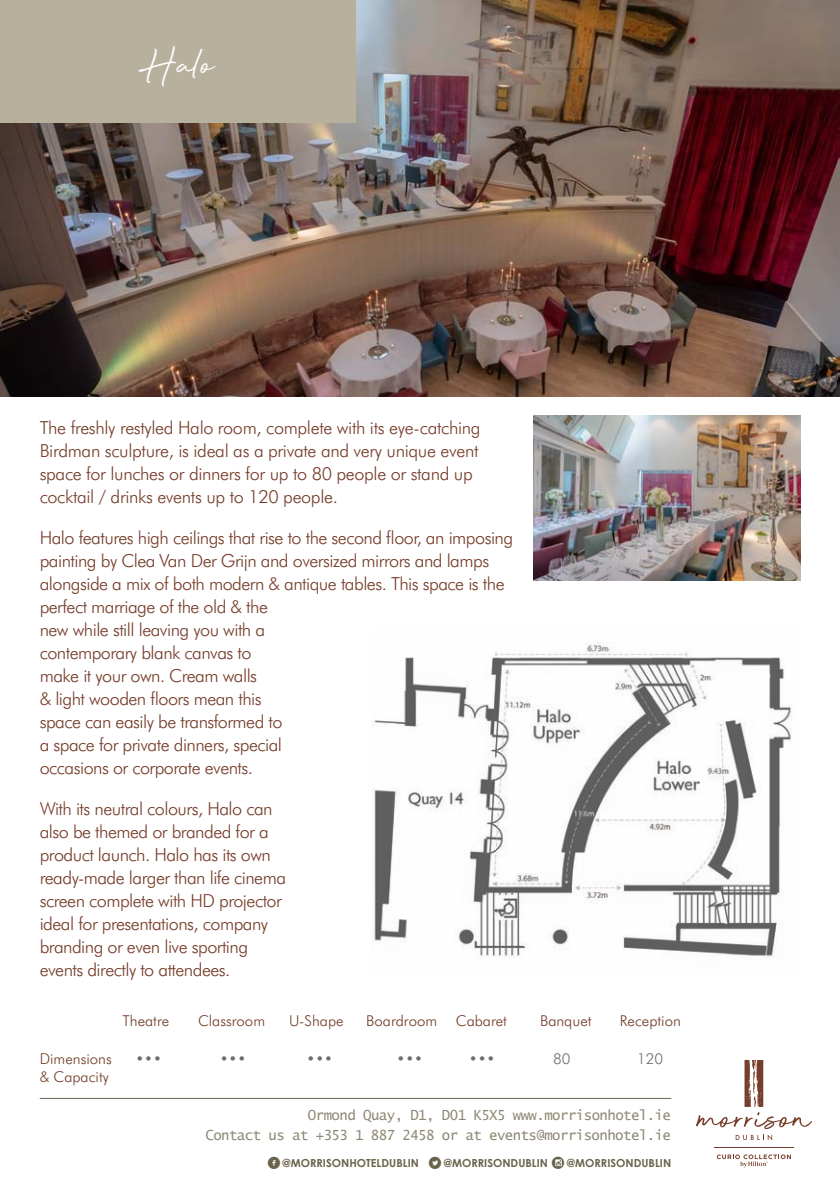
<style>
.page{position:relative;width:840px;height:1191px;background:#fff}
.page>*{position:absolute;margin:0;border:0;box-sizing:border-box;transform-origin:0 0}
.t1{font:48px "Beyond Infinity";color:#fff}
.t2{font:300 18px/23px "Futura BT";letter-spacing:-.03em;color:#763d2a}
.t3{font:300 15px "Futura BT";color:#743d29}
.t4{font:300 15px "Futura BT";color:#6c6d70}
.t5{font:14px "Lucida Sans Typewriter";letter-spacing:-.04em;color:#8e8875}
.t6{font:700 11px "Century Gothic";color:#6a634c}
.s1{font-family:"Socialico";font-weight:400;font-size:17.4px}
</style>
<div class="page">
<img style="left:0;top:0;width:839px;height:397px">
<div style="left:0;top:0;width:355px;height:122px;background:#b7b09d"></div>
<hr style="left:40px;top:1098px;width:630px;height:1px;background:#6a634c">
<svg style="left:716px;top:1154px;width:74px;height:13px"></svg>
<hr style="left:713px;top:1147px;width:80px;height:1px;background:#763d2a">
<svg style="left:695px;top:1060px;width:116px;height:80px"></svg>
<img style="left:374px;top:643px;width:418px;height:315px">
<img style="left:533px;top:416px;width:266px;height:164px">
<p class="t1" style="left:139px;top:36px;width:76px">Halo</p>
<p class="t2" style="left:40px;top:416px;width:442px">The freshly restyled Halo room, complete with its eye-catching Birdman sculpture, is ideal as a private and very unique event space for lunches or dinners for up to 80 people or stand up cocktail / drinks events up to 120 people.</p>
<p class="t2" style="left:40px;top:526px;width:474px">Halo features high ceilings that rise to the second floor, an imposing painting by Clea Van Der Grijn and oversized mirrors and lamps alongside a mix of both modern &amp; antique tables. This space is the perfect marriage of the old &amp; the<br>new while still leaving you with a<br>contemporary blank canvas to<br>make it your own. Cream walls<br>&amp; light wooden floors mean this<br>space can easily be transformed to<br>a space for private dinners, special<br>occasions or corporate events.</p>
<p class="t2" style="left:40px;top:797px;width:248px">With its neutral colours, Halo can also be themed or branded for a product launch. Halo has its own ready-made larger than life cinema screen complete with HD projector ideal for presentations, company branding or even live sporting events directly to attendees.</p>
<p class="t3" style="left:122px;top:1011px;width:48px">Theatre</p>
<p class="t3" style="left:198px;top:1011px;width:69px">Classroom</p>
<p class="t3" style="left:289px;top:1011px;width:56px">U-Shape</p>
<p class="t3" style="left:366px;top:1011px;width:142px">Boardroom Cabaret</p>
<p class="t3" style="left:539px;top:1011px;width:53px">Banquet</p>
<p class="t3" style="left:619px;top:1011px;width:62px">Reception</p>
<p class="t3" style="left:40px;top:1049px;width:74px">Dimensions</p>
<p class="t4" style="left:135px;top:1049px;width:28px">•••</p>
<p class="t4" style="left:219px;top:1049px;width:28px">•••</p>
<p class="t4" style="left:306px;top:1049px;width:28px">•••</p>
<p class="t4" style="left:396px;top:1049px;width:28px">•••</p>
<p class="t4" style="left:468px;top:1049px;width:28px">•••</p>
<p class="t4" style="left:552px;top:1049px;width:19px">80</p>
<p class="t4" style="left:637px;top:1049px;width:27px">120</p>
<p class="t3" style="left:40px;top:1067px;width:71px">&amp; Capacity</p>
<p class="t5" style="left:308px;top:1107px;width:364px">Ormond Quay, D1, D01 K5X5 www.morrisonhotel.ie</p>
<p class="t5" style="left:205px;top:1126px;width:467px">Contact us at +353 1 887 2458 or at events@morrisonhotel.ie</p>
<p class="t6" style="left:267px;top:1156px;width:282px"><span class="s1">f</span> @MORRISONHOTELDUBLIN <span class="s1">l</span> @MORRISONDUBLIN</p>
<p class="t6" style="left:566px;top:1156px;width:106px">@MORRISONDUBLIN</p>
</div>
